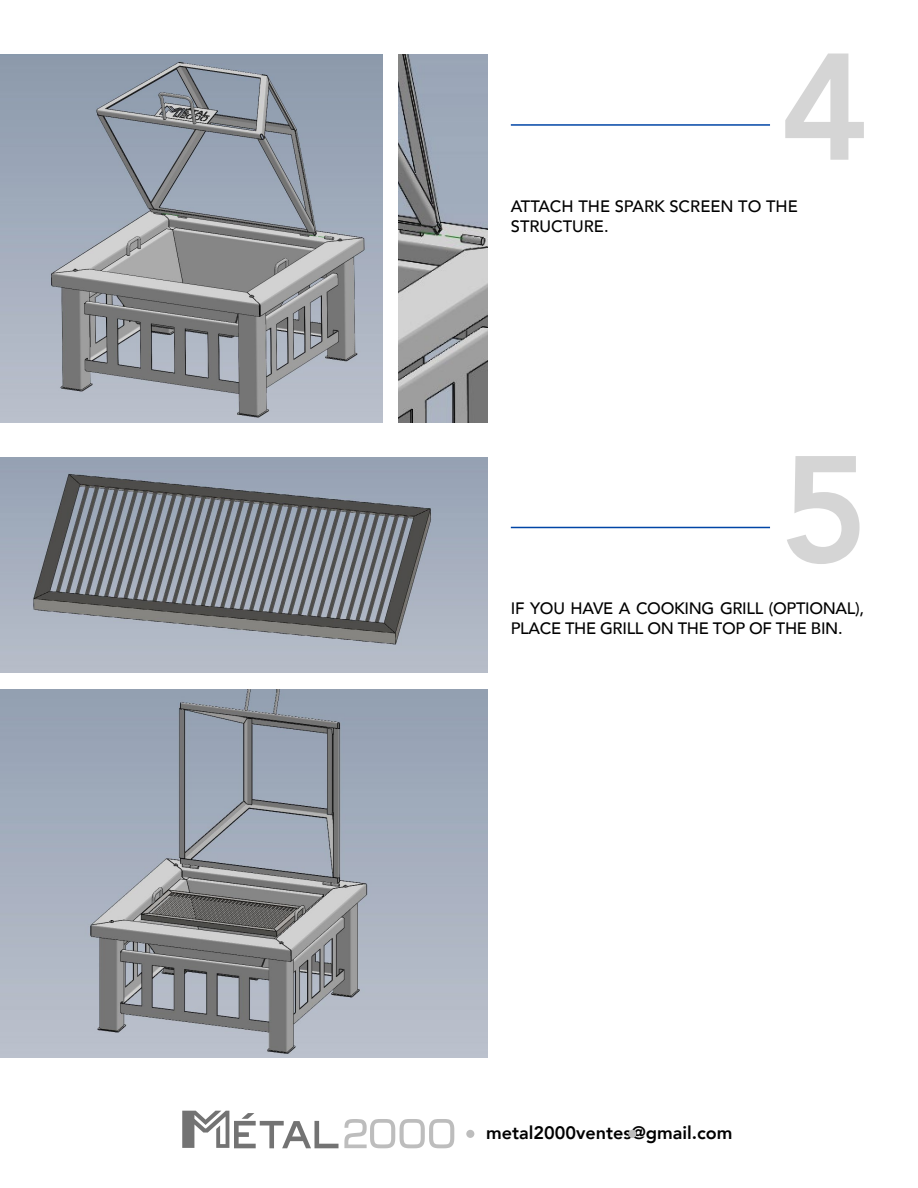
<style>
.page{position:relative;width:918px;height:1188px;background:#fff}
.page>*{position:absolute;margin:0;border:0;box-sizing:border-box;transform-origin:0 0}
.t1{font:800 150px "Avenir";color:#d5d5d5}
.t2{font:800 18px "Avenir";color:#000}
.t3{font:500 16.5px/19.8px "Avenir";letter-spacing:-.02em;color:#000}
.t4{font:500 16.5px/19.8px "Avenir";color:#000}
</style>
<div class="page">
<img style="left:0;top:457px;width:488px;height:216px">
<img style="left:0;top:689px;width:488px;height:368px">
<img style="left:0;top:54px;width:382px;height:368px">
<img style="left:399px;top:54px;width:89px;height:368px">
<hr style="left:511px;top:124px;width:259px;height:2px;background:#0045a6">
<hr style="left:511px;top:527px;width:259px;height:1px;background:#0045a6">
<svg style="left:182px;top:1111px;width:272px;height:37px"></svg>
<div style="left:628px;top:1130px;width:8px;height:8px;background:#bdbdbd;border-radius:50%"></div>
<div style="left:466px;top:1130px;width:8px;height:8px;background:#bdbdbd;border-radius:50%"></div>
<h1 class="t1" style="left:780px;top:-9px;width:90px">4</h1>
<p class="t4" style="left:511px;top:195px;width:288px">ATTACH THE SPARK SCREEN TO THE<br>STRUCTURE.</p>
<h1 class="t1" style="left:780px;top:393px;width:90px">5</h1>
<p class="t3" style="left:511px;top:598px;width:355px">IF YOU HAVE A COOKING GRILL (OPTIONAL),<br>PLACE THE GRILL ON THE TOP OF THE BIN.</p>
<p class="t2" style="left:486px;top:1119px;width:248px">metal2000ventes@gmail.com</p>
</div>
